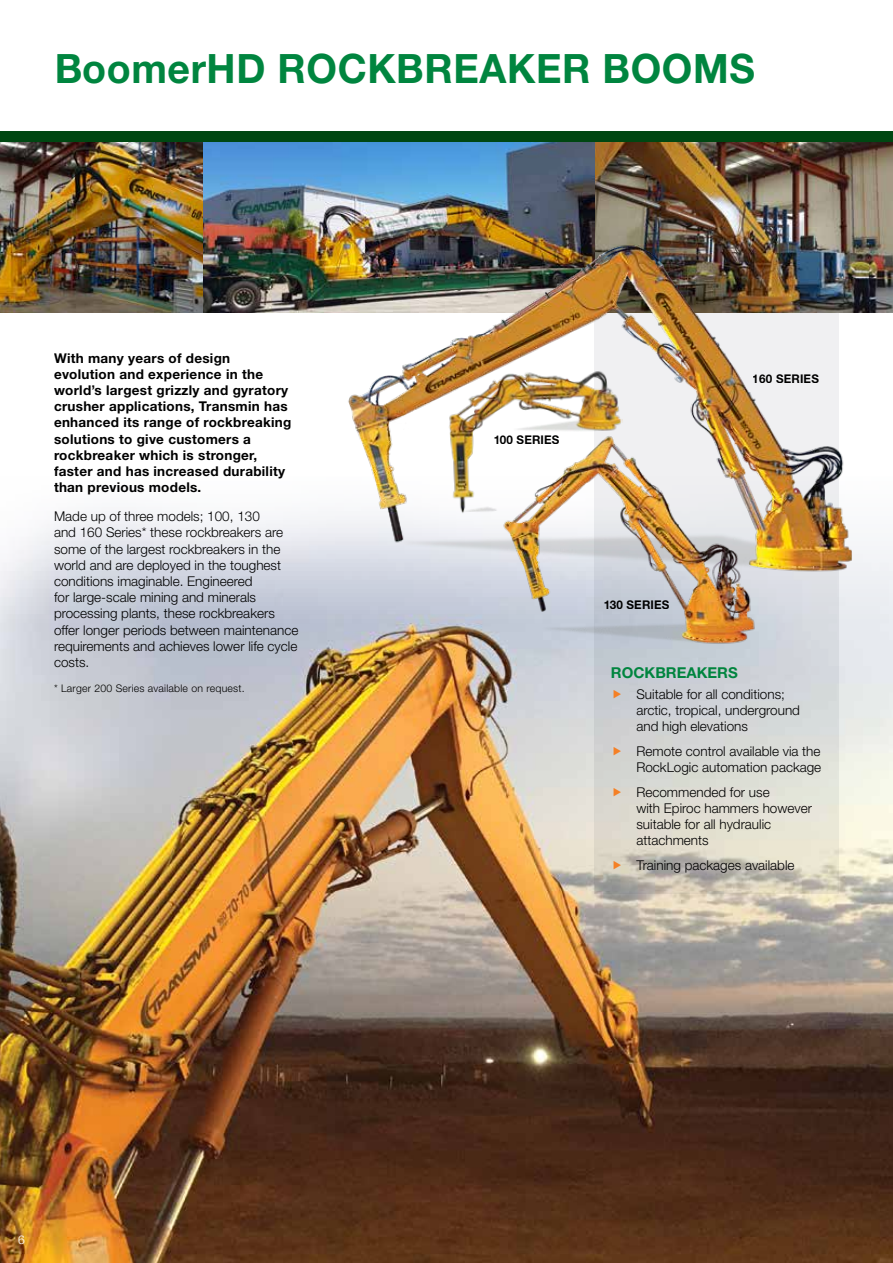
<style>
.page{position:relative;width:893px;height:1263px;background:#fff}
.page>*{position:absolute;margin:0;border:0;box-sizing:border-box;transform-origin:0 0}
.t1{font:700 40.5px "Helvetica Neue LT Std";letter-spacing:.015em;color:#00853f}
.t2{font:700 15px "Helvetica Neue LT Std";color:#00853f}
.t3{font:300 13.5px/16.2px "Helvetica Neue LT Std";color:#000}
.t4{font:700 13.5px/16.2px "Helvetica Neue LT Std";letter-spacing:.02em;color:#000}
.t5{font:700 12px "Helvetica Neue LT Std";letter-spacing:.015em;color:#000}
.t6{font:300 12px "Helvetica Neue LT Std";color:#fff}
.t7{font:300 10.5px "Helvetica Neue LT Std";letter-spacing:.02em;color:#000}
</style>
<div class="page">
<img style="left:0;top:511px;width:893px;height:752px">
<svg style="left:594px;top:592px;width:245px;height:302px;background:#d4d4d0"></svg>
<img style="left:0;top:142px;width:893px;height:171px">
<img style="left:204px;top:142px;width:390px;height:171px">
<img style="left:336px;top:238px;width:530px;height:354px">
<img style="left:445px;top:364px;width:181px;height:152px">
<img style="left:483px;top:421px;width:303px;height:230px">
<div style="left:0;top:131px;width:893px;height:11px;background:#004712"></div>
<svg style="left:614px;top:689px;width:7px;height:9px"></svg>
<svg style="left:614px;top:747px;width:7px;height:8px"></svg>
<svg style="left:614px;top:787px;width:7px;height:9px"></svg>
<svg style="left:614px;top:861px;width:7px;height:8px"></svg>
<h1 class="t1" style="left:54px;top:43px;width:702px">BoomerHD ROCKBREAKER BOOMS</h1>
<p class="t4" style="left:54px;top:349px;width:239px">With many years of design evolution and experience in the world’s largest grizzly and gyratory crusher applications, Transmin has enhanced its range of rockbreaking solutions to give customers a rockbreaker which is stronger, faster and has increased durability than previous models.</p>
<p class="t3" style="left:54px;top:508px;width:246px">Made up of three models; 100, 130<br>and 160 Series* these rockbreakers are some of the largest rockbreakers in the world and are deployed in the toughest conditions imaginable. Engineered<br>for large-scale mining and minerals processing plants, these rockbreakers offer longer periods between maintenance requirements and achieves lower life cycle costs.</p>
<p class="t7" style="left:54px;top:682px;width:192px">* Larger 200 Series available on request.</p>
<p class="t5" style="left:493px;top:432px;width:68px">100 SERIES</p>
<p class="t5" style="left:753px;top:371px;width:68px">160 SERIES</p>
<p class="t5" style="left:603px;top:597px;width:68px">130 SERIES</p>
<p class="t2" style="left:611px;top:664px;width:128px">ROCKBREAKERS</p>
<p class="t3" style="left:636px;top:686px;width:165px">Suitable for all conditions; arctic, tropical, underground and high elevations</p>
<p class="t3" style="left:636px;top:743px;width:186px">Remote control available via the<br>RockLogic automation package</p>
<p class="t3" style="left:636px;top:784px;width:177px">Recommended for use<br>with Epiroc hammers however suitable for all hydraulic attachments</p>
<p class="t3" style="left:636px;top:857px;width:160px">Training packages available</p>
<p class="t6" style="left:18px;top:1232px;width:8px">6</p>
</div>
